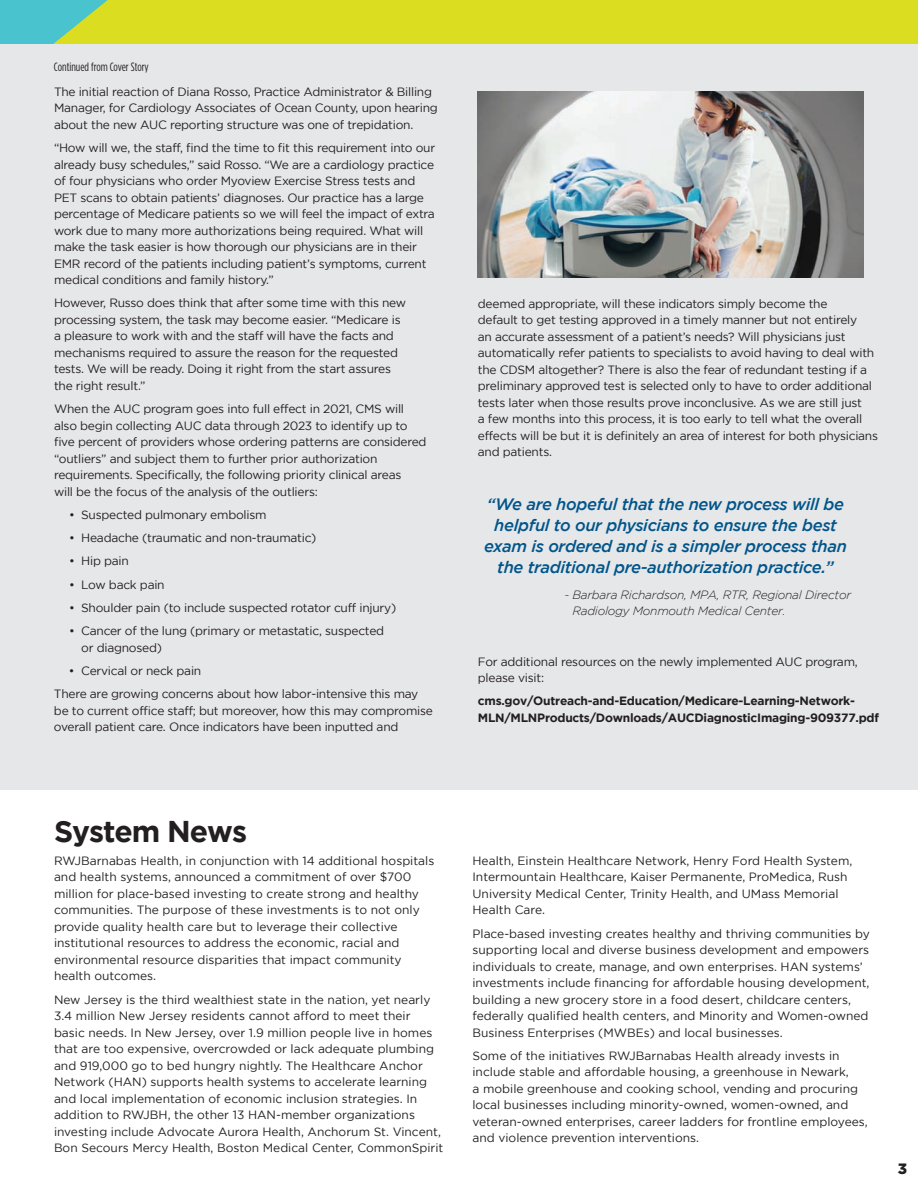
<style>
.page{position:relative;width:918px;height:1188px;background:#fff}
.page>*{position:absolute;margin:0;border:0;box-sizing:border-box;transform-origin:0 0}
.t1{font:700 30px "Gotham";letter-spacing:-.035em;color:#231f20}
.t2{font:italic 500 16.5px/21px "Gotham";letter-spacing:-.02em;color:#01558a;text-align:center}
.t3{font:900 15px "Gotham";color:#231f20}
.t4{font:12px/16.5px "Gotham";letter-spacing:-.02em;color:#231f20}
.t5{font:12px/16.5px "Gotham";color:#231f20}
.t6{font:700 12px/16.5px "Gotham";letter-spacing:-.02em;color:#231f20}
.t7{font:italic 300 12px/16.5px "Gotham";letter-spacing:-.02em;color:#231f20}
.t8{font:12px "Gotham Condensed";color:#231f20}
</style>
<div class="page">
<div style="left:0;top:0;width:918px;height:44px;background:#dadd20"></div>
<svg style="left:0;top:0;width:108px;height:44px"></svg>
<div style="left:0;top:44px;width:918px;height:745px;background:#e6e7e9"></div>
<img style="left:478px;top:92px;width:386px;height:186px">
<p class="t8" style="left:54px;top:60px;width:96px">Continued from Cover Story</p>
<p class="t4" style="left:54px;top:83px;width:385px">The initial reaction of Diana Rosso, Practice Administrator &amp; Billing<br>Manager, for Cardiology Associates of Ocean County, upon hearing about the new AUC reporting structure was one of trepidation.</p>
<p class="t4" style="left:54px;top:139px;width:383px">“How will we, the staff, find the time to fit this requirement into our already busy schedules,” said Rosso. “We are a cardiology practice of four physicians who order Myoview Exercise Stress tests and PET scans to obtain patients’ diagnoses. Our practice has a large percentage of Medicare patients so we will feel the impact of extra work due to many more authorizations being required. What will make the task easier is how thorough our physicians are in their EMR record of the patients including patient’s symptoms, current medical conditions and family history.”</p>
<p class="t4" style="left:54px;top:295px;width:354px">However, Russo does think that after some time with this new processing system, the task may become easier. “Medicare is a pleasure to work with and the staff will have the facts and mechanisms required to assure the reason for the requested tests. We will be ready. Doing it right from the start assures the right result.”</p>
<p class="t4" style="left:54px;top:400px;width:374px">When the AUC program goes into full effect in 2021, CMS will also begin collecting AUC data through 2023 to identify up to five percent of providers whose ordering patterns are considered “outliers” and subject them to further prior authorization requirements. Specifically, the following priority clinical areas<br>will be the focus of the analysis of the outliers:</p>
<p class="t4" style="left:69px;top:506px;width:199px">• Suspected pulmonary embolism</p>
<p class="t4" style="left:69px;top:529px;width:249px">• Headache (traumatic and non-traumatic)</p>
<p class="t4" style="left:69px;top:553px;width:61px">• Hip pain</p>
<p class="t4" style="left:69px;top:576px;width:97px">• Low back pain</p>
<p class="t4" style="left:69px;top:599px;width:329px">• Shoulder pain (to include suspected rotator cuff injury)</p>
<p class="t4" style="left:81px;top:622px;width:305px;text-indent:-12px">• Cancer of the lung (primary or metastatic, suspected or diagnosed)</p>
<p class="t4" style="left:54px;top:659px;width:366px;line-height:23.2px;text-indent:15px">• Cervical or neck pain<br>There are growing concerns about how labor-intensive this may</p>
<p class="t4" style="left:54px;top:702px;width:380px">be to current office staff; but moreover, how this may compromise overall patient care. Once indicators have been inputted and</p>
<p class="t4" style="left:478px;top:295px;width:402px">deemed appropriate, will these indicators simply become the<br>default to get testing approved in a timely manner but not entirely<br>an accurate assessment of a patient’s needs? Will physicians just automatically refer patients to specialists to avoid having to deal with the CDSM altogether? There is also the fear of redundant testing if a preliminary approved test is selected only to have to order additional tests later when those results prove inconclusive. As we are still just<br>a few months into this process, it is too early to tell what the overall effects will be but it is definitely an area of interest for both physicians and patients.</p>
<h2 class="t2" style="left:484px;top:494px;width:364px">“We are hopeful that the new process will be helpful to our physicians to ensure the best exam is ordered and is a simpler process than the traditional pre-authorization practice.”</h2>
<p class="t7" style="left:572px;top:586px;width:280px;text-indent:-8px">- Barbara Richardson, MPA, RTR, Regional Director<br>Radiology Monmouth Medical Center.</p>
<p class="t4" style="left:478px;top:653px;width:381px">For additional resources on the newly implemented AUC program, please visit:</p>
<p class="t6" style="left:478px;top:693px;width:403px">cms.gov/Outreach-and-Education/Medicare-Learning-Network-<br>MLN/MLNProducts/Downloads/AUCDiagnosticImaging-909377.pdf</p>
<h1 class="t1" style="left:54px;top:814px;width:195px">System News</h1>
<p class="t5" style="left:54px;top:852px;width:382px">RWJBarnabas Health, in conjunction with 14 additional hospitals and health systems, announced a commitment of over $700 million for place-based investing to create strong and healthy communities. The purpose of these investments is to not only provide quality health care but to leverage their collective institutional resources to address the economic, racial and environmental resource disparities that impact community health outcomes.</p>
<p class="t5" style="left:54px;top:991px;width:391px">New Jersey is the third wealthiest state in the nation, yet nearly 3.4 million New Jersey residents cannot afford to meet their basic needs. In New Jersey, over 1.9 million people live in homes that are too expensive, overcrowded or lack adequate plumbing and 919,000 go to bed hungry nightly. The Healthcare Anchor Network (HAN) supports health systems to accelerate learning and local implementation of economic inclusion strategies. In addition to RWJBH, the other 13 HAN-member organizations investing include Advocate Aurora Health, Anchorum St. Vincent, Bon Secours Mercy Health, Boston Medical Center, CommonSpirit</p>
<p class="t5" style="left:472px;top:852px;width:381px">Health, Einstein Healthcare Network, Henry Ford Health System, Intermountain Healthcare, Kaiser Permanente, ProMedica, Rush University Medical Center, Trinity Health, and UMass Memorial Health Care.</p>
<p class="t5" style="left:472px;top:925px;width:399px">Place-based investing creates healthy and thriving communities by supporting local and diverse business development and empowers individuals to create, manage, and own enterprises. HAN systems’ investments include financing for affordable housing development, building a new grocery store in a food desert, childcare centers, federally qualified health centers, and Minority and Women-owned Business Enterprises (MWBEs) and local businesses.</p>
<p class="t5" style="left:472px;top:1047px;width:397px">Some of the initiatives RWJBarnabas Health already invests in include stable and affordable housing, a greenhouse in Newark,<br>a mobile greenhouse and cooking school, vending and procuring local businesses including minority-owned, women-owned, and veteran-owned enterprises, career ladders for frontline employees, and violence prevention interventions.</p>
<p class="t3" style="left:898px;top:1160px;width:11px">3</p>
</div>
